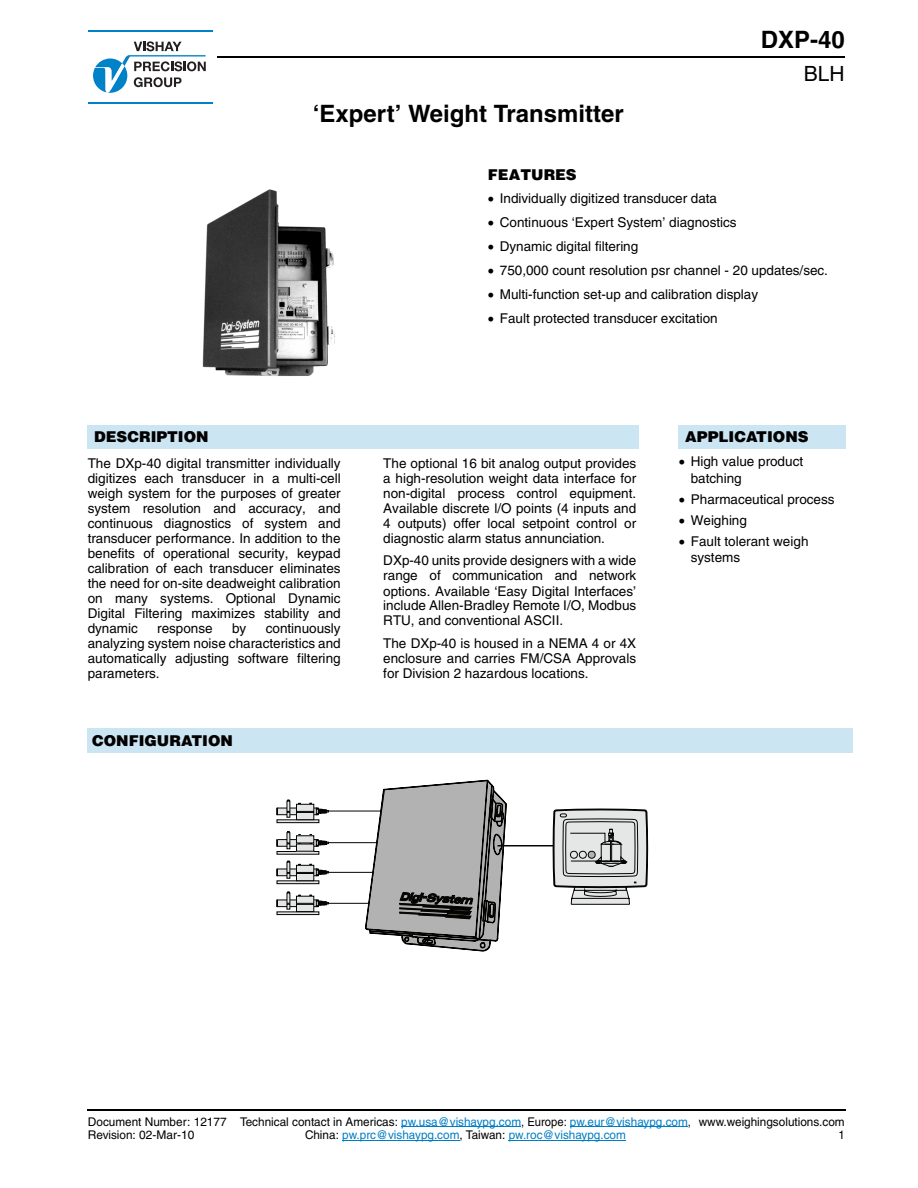
<style>
.page{position:relative;width:918px;height:1188px;background:#fff}
.page>*{position:absolute;margin:0;border:0;box-sizing:border-box;transform-origin:0 0}
.t1{font:700 24px "Helvetica";color:#000}
.t2{font:21px "Helvetica";color:#000}
.t3{font:900 15px "Helvetica";color:#000}
.t4{font:13.5px/15px "Helvetica";color:#000;text-align:justify}
.t5{font:12px/13.6px "Helvetica";color:#000}
.t6{font:12px "Helvetica";color:#007ec4}
.t7{font:12px "Helvetica";color:#000;scale:.94 1}
.s1{color:#007ec4}
.s2{color:#000}
</style>
<div class="page">
<hr style="left:217px;top:56px;width:628px;height:1px;background:#000">
<svg style="left:93px;top:41px;width:113px;height:52px"></svg>
<hr style="left:88px;top:30px;width:124px;height:2px;background:#0082c8">
<hr style="left:88px;top:102px;width:124px;height:2px;background:#0082c8">
<hr style="left:401px;top:1126px;width:120px;height:1px;background:#007ec4">
<hr style="left:570px;top:1126px;width:118px;height:1px;background:#007ec4">
<hr style="left:342px;top:1140px;width:117px;height:1px;background:#007ec4">
<hr style="left:509px;top:1140px;width:117px;height:1px;background:#007ec4">
<hr style="left:88px;top:1109px;width:758px;height:2px;background:#000">
<div style="left:679px;top:425px;width:167px;height:24px;background:#cce5f3"></div>
<svg style="left:678px;top:425px;width:1px;height:24px"></svg>
<div style="left:88px;top:425px;width:551px;height:24px;background:#cce5f3"></div>
<svg style="left:87px;top:425px;width:1px;height:24px"></svg>
<div style="left:88px;top:729px;width:763px;height:23px;background:#cce5f3"></div>
<hr style="left:88px;top:728px;width:764px;height:2px;background:#cce5f3">
<svg style="left:851px;top:730px;width:1px;height:23px"></svg>
<hr style="left:87px;top:752px;width:764px;height:1px;background:#cce5f3">
<hr style="left:87px;top:728px;width:2px;height:24px;background:#cce5f3">
<img style="left:202px;top:189px;width:133px;height:187px">
<svg style="left:279px;top:810px;width:31px;height:3px"></svg>
<div style="left:277px;top:808px;width:40px;height:7px;border:1px solid #040503"></div>
<div style="left:277px;top:820px;width:42px;height:3px;border:1px solid #040503"></div>
<svg style="left:287px;top:800px;width:3px;height:17px"></svg>
<div style="left:296px;top:804px;width:18px;height:7px;background:#e5e6e6"></div>
<div style="left:296px;top:804px;width:18px;height:7px;border:1px solid #040503"></div>
<div style="left:296px;top:812px;width:18px;height:8px;background:#e5e6e6"></div>
<div style="left:296px;top:812px;width:18px;height:8px;border:1px solid #040503"></div>
<svg style="left:310px;top:803px;width:18px;height:16px"></svg>
<svg style="left:279px;top:842px;width:31px;height:2px"></svg>
<svg style="left:287px;top:832px;width:3px;height:17px"></svg>
<div style="left:296px;top:836px;width:18px;height:7px;background:#e5e6e6"></div>
<div style="left:296px;top:844px;width:18px;height:7px;background:#e5e6e6"></div>
<svg style="left:310px;top:835px;width:18px;height:16px"></svg>
<svg style="left:279px;top:871px;width:31px;height:3px"></svg>
<div style="left:277px;top:869px;width:40px;height:7px;border:1px solid #040503"></div>
<div style="left:277px;top:881px;width:42px;height:3px;border:1px solid #040503"></div>
<svg style="left:287px;top:861px;width:3px;height:17px"></svg>
<div style="left:296px;top:865px;width:18px;height:7px;background:#e5e6e6"></div>
<div style="left:296px;top:865px;width:18px;height:7px;border:1px solid #040503"></div>
<div style="left:296px;top:873px;width:18px;height:8px;background:#e5e6e6"></div>
<div style="left:296px;top:873px;width:18px;height:8px;border:1px solid #040503"></div>
<svg style="left:310px;top:864px;width:18px;height:16px"></svg>
<svg style="left:279px;top:902px;width:31px;height:3px"></svg>
<div style="left:277px;top:900px;width:40px;height:7px;border:1px solid #040503"></div>
<div style="left:277px;top:912px;width:42px;height:3px;border:1px solid #040503"></div>
<svg style="left:287px;top:892px;width:3px;height:17px"></svg>
<div style="left:296px;top:896px;width:18px;height:7px;background:#e5e6e6"></div>
<div style="left:296px;top:904px;width:18px;height:8px;background:#e5e6e6"></div>
<div style="left:296px;top:904px;width:18px;height:8px;border:1px solid #040503"></div>
<svg style="left:310px;top:895px;width:18px;height:16px"></svg>
<hr style="left:328px;top:811px;width:81px;height:1px;background:#040503">
<hr style="left:328px;top:842px;width:78px;height:1px;background:#040503">
<hr style="left:328px;top:872px;width:72px;height:1px;background:#040503">
<hr style="left:328px;top:903px;width:64px;height:1px;background:#040503">
<svg style="left:364px;top:779px;width:143px;height:173px"></svg>
<svg style="left:552px;top:808px;width:96px;height:97px;background:#bbbcbc"></svg>
<h1 class="t1" style="left:313px;top:105px;width:312px">‘Expert’ Weight Transmitter</h1>
<h1 class="t1" style="left:761px;top:31px;width:86px">DXP-40</h1>
<h2 class="t2" style="left:804px;top:65px;width:42px">BLH</h2>
<p class="t3" style="left:94px;top:431px;width:116px">DESCRIPTION</p>
<p class="t4" style="left:88px;top:457px;width:255px">The DXp-40 digital transmitter individually digitizes each transducer in a multi-cell weigh system for the purposes of greater system resolution and accuracy, and continuous diagnostics of system and transducer performance. In addition to the benefits of operational security, keypad calibration of each transducer eliminates the need for on-site deadweight calibration on many systems. Optional Dynamic Digital Filtering maximizes stability and dynamic</p>
<p class="t4" style="left:88px;top:622px;width:255px;text-indent:178px">continuously analyzing system noise characteristics and automatically adjusting software filtering parameters.</p>
<p class="t4" style="left:157px;top:622px;width:57px">response</p>
<p class="t4" style="left:232px;top:622px;width:16px">by</p>
<p class="t3" style="left:92px;top:735px;width:142px">CONFIGURATION</p>
<p class="t3" style="left:488px;top:169px;width:90px">FEATURES</p>
<p class="t4" style="left:488px;top:192px;width:231px">• Individually digitized transducer data</p>
<p class="t4" style="left:488px;top:216px;width:250px">• Continuous ‘Expert System’ diagnostics</p>
<p class="t4" style="left:488px;top:240px;width:152px">• Dynamic digital filtering</p>
<p class="t4" style="left:488px;top:264px;width:342px">• 750,000 count resolution psr channel - 20 updates/sec.</p>
<p class="t4" style="left:488px;top:288px;width:272px">• Multi-function set-up and calibration display</p>
<p class="t4" style="left:488px;top:312px;width:231px">• Fault protected transducer excitation</p>
<p class="t4" style="left:383px;top:457px;width:255px">The optional 16 bit analog output provides a high-resolution weight data interface for non-digital process control equipment.<br>Available discrete l/O points (4 inputs and 4 outputs) offer local setpoint control or diagnostic alarm status annunciation.</p>
<p class="t4" style="left:383px;top:555px;width:254px">DXp-40 units provide designers with a wide range of communication and network options. Available ‘Easy Digital Interfaces’ include Allen-Bradley Remote I/O, Modbus RTU, and conventional ASCII.</p>
<p class="t4" style="left:383px;top:637px;width:254px">The DXp-40 is housed in a NEMA 4 or 4X enclosure and carries FM/CSA Approvals for Division 2 hazardous locations.</p>
<p class="t3" style="left:685px;top:431px;width:125px">APPLICATIONS</p>
<p class="t4" style="left:691px;top:455px;width:114px;line-height:16.5px;text-indent:-12px">• High value product batching</p>
<p class="t4" style="left:679px;top:493px;width:157px">• Pharmaceutical process</p>
<p class="t4" style="left:679px;top:514px;width:70px">• Weighing</p>
<p class="t4" style="left:691px;top:534px;width:119px;line-height:16.5px;text-indent:-12px">• Fault tolerant weigh systems</p>
<p class="t5" style="left:88px;top:1116px;width:758px">Document Number: 12177 Technical contact in Americas: <span class="s1">pw.usa@vishaypg.com</span>, Europe: <span class="s1">pw.eur@vishaypg.com</span>, www.weighingsolutions.com<br>Revision: 02-Mar-10</p>
<p class="t6" style="left:305px;top:1131px;width:322px"><span class="s2">China:</span> pw.prc@vishaypg.com<span class="s2">, Taiwan:</span> pw.roc@vishaypg.com</p>
<p class="t7" style="left:838px;top:1131px;width:8px">1</p>
</div>
